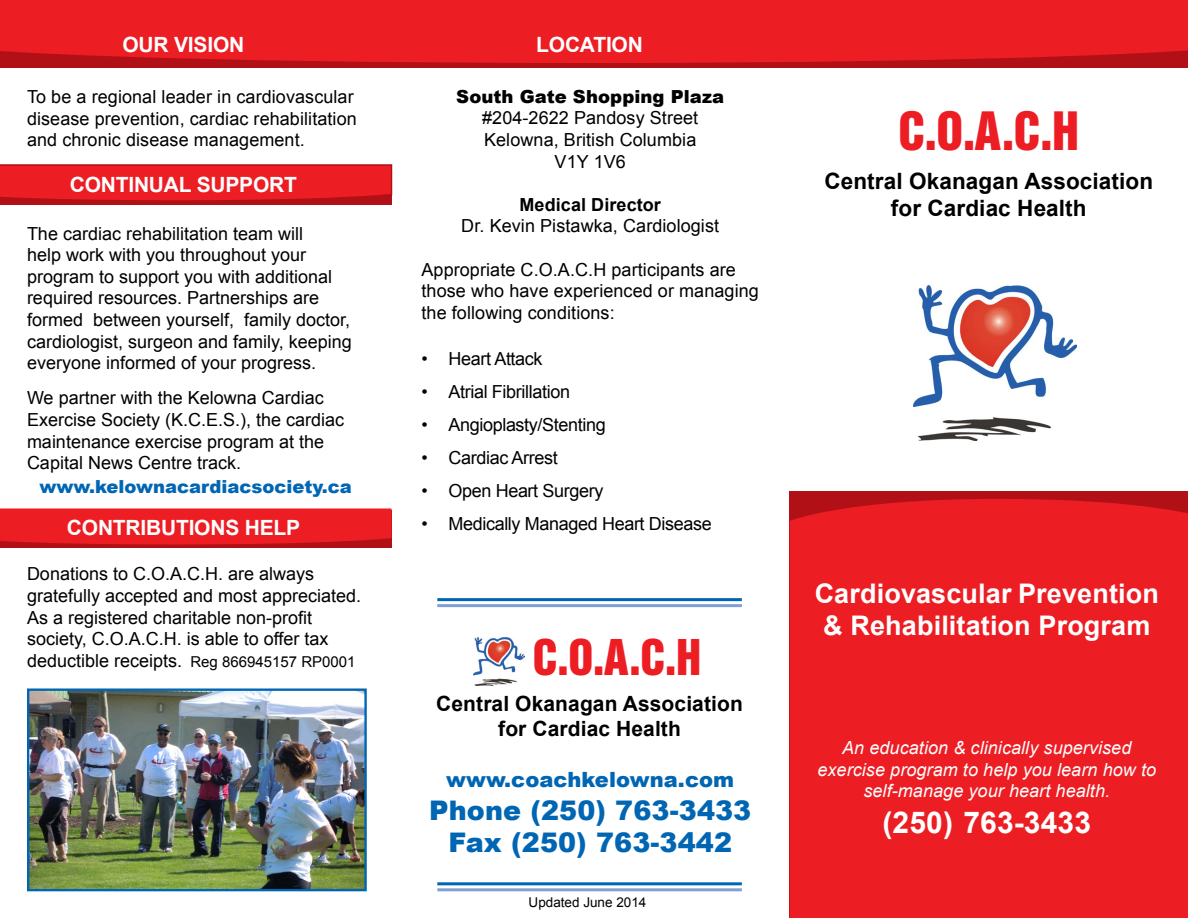
<style>
.page{position:relative;width:1188px;height:918px;background:#fff}
.page>*{position:absolute;margin:0;border:0;box-sizing:border-box;transform-origin:0 0}
.t1{font:48.3px "Swiss 921 BT Regular A";color:#ed1d24}
.t2{font:45px "Swiss 921 BT Regular A";color:#ed1d24}
.t3{font:700 30px "Arial";letter-spacing:.005em;color:#fff}
.t4{font:700 27px/32.4px "Arial";letter-spacing:.005em;color:#fff;text-align:center}
.t5{font:900 27px "Arial";letter-spacing:.005em;color:#0066b3}
.t6{font:700 22.5px "Arial";letter-spacing:.005em;color:#000}
.t7{font:700 21px "Arial";letter-spacing:-.01em;color:#fff}
.t8{font:700 21px "Arial";letter-spacing:.005em;color:#000}
.t9{font:900 21px "Arial";letter-spacing:.005em;color:#0066b3}
.t10{font:18px/21.6px "Arial";color:#000}
.t11{font:18px "Arial";letter-spacing:-.02em;color:#000}
.t12{font:italic 18px/21.6px "Arial";letter-spacing:.005em;color:#fff;text-align:center}
.t13{font:900 18px "Arial";color:#0066b3}
.t14{font:900 18px "Arial";letter-spacing:.005em;color:#000}
.t15{font:700 18px "Arial";letter-spacing:.005em;color:#000}
.t16{font:13.5px "Arial";color:#000}
.s1{font-size:15px}
.s2{color:#ed1d24}
</style>
<div class="page">
<div style="left:0;top:167px;width:392px;height:38px;background:#b11116"></div>
<svg style="left:0;top:164px;width:393px;height:37px;background:#e61d23"></svg>
<div style="left:0;top:0;width:1188px;height:67px;background:#b11116"></div>
<div style="left:0;top:0;width:1188px;height:63px;background:#ed1d24"></div>
<div style="left:790px;top:499px;width:398px;height:419px;background:#ed1d24"></div>
<div style="left:0;top:511px;width:392px;height:37px;background:#b11116"></div>
<svg style="left:0;top:508px;width:391px;height:37px;background:#ea1f26"></svg>
<img style="left:30px;top:691px;width:334px;height:197px">
<div style="left:27px;top:688px;width:340px;height:203px;border:2px solid #0066b3"></div>
<img style="left:474px;top:637px;width:50px;height:49px">
<img style="left:914px;top:285px;width:162px;height:156px">
<hr style="left:437px;top:598px;width:305px;height:3px;background:#0066b3">
<hr style="left:437px;top:882px;width:305px;height:3px;background:#0066b3">
<hr style="left:437px;top:604px;width:305px;height:3px;background:#80a0d3">
<hr style="left:437px;top:888px;width:305px;height:3px;background:#80a0d3">
<p class="t7" style="left:122px;top:31px;width:123px">OUR VISION</p>
<p class="t7" style="left:536px;top:31px;width:108px">LOCATION</p>
<p class="t10" style="left:27px;top:86px;width:331px">To be a regional leader in cardiovascular disease prevention, cardiac rehabilitation and chronic disease management.</p>
<p class="t7" style="left:70px;top:170px;width:229px">CONTINUAL SUPPORT</p>
<p class="t10" style="left:27px;top:223px;width:326px">The cardiac rehabilitation team will<br>help work with you throughout your program to support you with additional required resources. Partnerships are formed between yourself, family doctor, cardiologist, surgeon and family, keeping everyone informed of your progress.</p>
<p class="t10" style="left:27px;top:387px;width:319px">We partner with the Kelowna Cardiac Exercise Society (K.C.E.S.), the cardiac maintenance exercise program at the Capital News Centre track.</p>
<p class="t13" style="left:40px;top:474px;width:314px">www.kelownacardiacsociety.ca</p>
<p class="t7" style="left:67px;top:513px;width:235px">CONTRIBUTIONS HELP</p>
<p class="t10" style="left:27px;top:564px;width:336px">Donations to C.O.A.C.H. are always gratefully accepted and most appreciated.<br>As a registered charitable non-profit society, C.O.A.C.H. is able to offer tax deductible receipts. <span class="s1">Reg 866945157 RP0001</span></p>
<p class="t14" style="left:456px;top:83px;width:269px">South Gate Shopping Plaza</p>
<p class="t10" style="left:482px;top:108px;width:218px">#204-2622 Pandosy Street</p>
<p class="t10" style="left:484px;top:129px;width:214px">Kelowna, British Columbia</p>
<p class="t10" style="left:555px;top:151px;width:73px">V1Y 1V6</p>
<p class="t15" style="left:520px;top:193px;width:143px">Medical Director</p>
<p class="t10" style="left:461px;top:216px;width:259px">Dr. Kevin Pistawka, Cardiologist</p>
<p class="t10" style="left:422px;top:259px;width:339px">Appropriate C.O.A.C.H participants are those who have experienced or managing the following conditions:</p>
<p class="t11" style="left:422px;top:347px;width:123px">• Heart Attack</p>
<p class="t11" style="left:422px;top:380px;width:150px">• Atrial Fibrillation</p>
<p class="t11" style="left:422px;top:413px;width:186px">• Angioplasty/Stenting</p>
<p class="t11" style="left:422px;top:446px;width:138px">• Cardiac Arrest</p>
<p class="t11" style="left:422px;top:479px;width:183px">• Open Heart Surgery</p>
<p class="t11" style="left:422px;top:512px;width:292px">• Medically Managed Heart Disease</p>
<p class="t2" style="left:533px;top:633px;width:170px">C.O.A.C.H</p>
<p class="t8" style="left:436px;top:690px;width:308px">Central Okanagan Association</p>
<p class="t8" style="left:498px;top:715px;width:184px">for Cardiac Health</p>
<p class="t9" style="left:446px;top:764px;width:290px">www.coachkelowna.com</p>
<p class="t5" style="left:429px;top:790px;width:324px">Phone (250) 763-3433</p>
<p class="t5" style="left:448px;top:823px;width:285px">Fax (250) 763-3442</p>
<p class="t16" style="left:529px;top:893px;width:119px">Updated June 2014</p>
<p class="t1" style="left:898px;top:105px;width:182px">C.O.A.C.H</p>
<p class="t6" style="left:824px;top:166px;width:330px">Central Okanagan Association</p>
<p class="t6" style="left:891px;top:193px;width:197px">for Cardiac Health</p>
<p class="t4" style="left:815px;top:578px;width:346px">Cardiovascular Prevention &amp; Rehabilitation Program</p>
<p class="t12" style="left:817px;top:737px;width:340px">An education &amp; clinically supervised exercise program to help you learn how to self-manage your heart health.</p>
<p class="t3" style="left:882px;top:803px;width:210px">(250)<span class="s2">)</span>763-3433</p>
</div>
